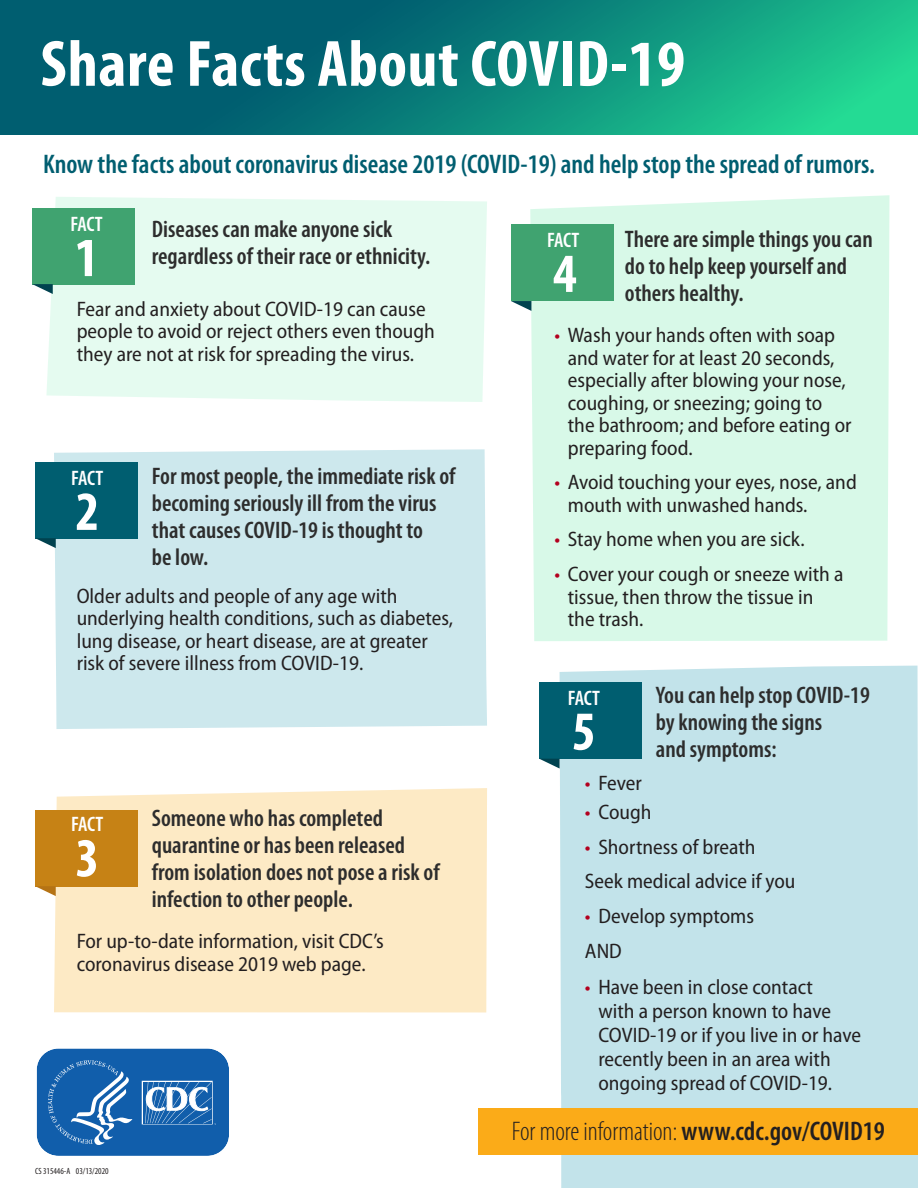
<style>
.page{position:relative;width:918px;height:1188px;background:#fff}
.page>*{position:absolute;margin:0;border:0;box-sizing:border-box;transform-origin:0 0}
.H1_BOLD_WHITE{font:700 condensed 66px "Myriad Pro";letter-spacing:.01em;color:#fff}
.H3_FACTS{font:700 condensed 55.5px "Myriad Pro";color:#fff}
.H2_headers_with_main{font:600 condensed 27px "Myriad Pro";color:#005e70}
.link{font:300 condensed 27px "Myriad Pro";color:#231f20}
.H3_FACT_content{font:600 condensed 24px/27px "Myriad Pro";color:#2d2d2d}
.List_Bullet_black{font:semi-condensed 21px/22.5px "Myriad Pro";color:#231f20}
.H3_FACTS-2{font:600 condensed 21px "Myriad Pro";letter-spacing:-.02em;color:#fff}
.t1{font:condensed 9px "Myriad Pro";color:#231f20}
.s1{color:#b3001e}
.s2{font-weight:600}
</style>
<div class="page">
<div style="left:530px;top:195px;width:360px;height:446px;background:#d8f9e8"></div>
<div style="left:54px;top:788px;width:433px;height:224px;background:#fdeac5"></div>
<div style="left:54px;top:449px;width:433px;height:280px;background:#cde8ed"></div>
<div style="left:46px;top:197px;width:441px;height:205px;background:#e5fbf0"></div>
<div style="left:560px;top:666px;width:358px;height:522px;background:#c2e3ea"></div>
<div style="left:478px;top:1108px;width:440px;height:47px;background:#fbab18"></div>
<svg style="left:36px;top:1048px;width:193px;height:108px;background:#3174b6"></svg>
<svg style="left:0;top:0;width:918px;height:135px;background:#0b857b"></svg>
<div style="left:32px;top:208px;width:103px;height:76px;background:#40a370"></div>
<svg style="left:32px;top:284px;width:21px;height:10px"></svg>
<div style="left:511px;top:225px;width:103px;height:76px;background:#40a370"></div>
<svg style="left:511px;top:301px;width:20px;height:10px"></svg>
<div style="left:35px;top:462px;width:103px;height:76px;background:#005e70"></div>
<svg style="left:35px;top:538px;width:21px;height:10px"></svg>
<div style="left:539px;top:683px;width:103px;height:76px;background:#005e70"></div>
<svg style="left:540px;top:759px;width:20px;height:10px"></svg>
<div style="left:35px;top:810px;width:103px;height:76px;background:#c68215"></div>
<svg style="left:35px;top:886px;width:21px;height:10px"></svg>
<h1 class="H1_BOLD_WHITE" style="left:40px;top:23px;width:646px">Share Facts About COVID-19</h1>
<h2 class="H2_headers_with_main" style="left:43px;top:150px;width:833px">Know the facts about coronavirus disease 2019 (COVID-19) and help stop the spread of rumors.</h2>
<h3 class="H3_FACTS-2" style="left:70px;top:213px;width:34px">FACT</h3>
<h3 class="H3_FACTS" style="left:75px;top:223px;width:25px">1</h3>
<p class="H3_FACT_content" style="left:152px;top:216px;width:280px">Diseases can make anyone sick regardless of their race or ethnicity.</p>
<p class="H3_FACT_content" style="left:625px;top:226px;width:249px">There are simple things you can do to help keep yourself and others healthy.</p>
<h3 class="H3_FACTS-2" style="left:547px;top:228px;width:34px">FACT</h3>
<h3 class="H3_FACTS" style="left:553px;top:239px;width:25px">4</h3>
<p class="List_Bullet_black" style="left:77px;top:298px;width:360px">Fear and anxiety about COVID-19 can cause people to avoid or reject others even though they are not at risk for spreading the virus.</p>
<p class="List_Bullet_black" style="left:568px;top:324px;width:285px;text-indent:-14px"><span class="s1">•</span> Wash your hands often with soap and water for at least 20 seconds, especially after blowing your nose, coughing, or sneezing; going to the bathroom; and before eating or preparing food.</p>
<p class="List_Bullet_black" style="left:568px;top:471px;width:290px;text-indent:-14px"><span class="s1">•</span> Avoid touching your eyes, nose, and mouth with unwashed hands.</p>
<p class="List_Bullet_black" style="left:554px;top:529px;width:252px"><span class="s1">•</span> Stay home when you are sick.</p>
<p class="List_Bullet_black" style="left:568px;top:563px;width:277px;text-indent:-14px"><span class="s1">•</span> Cover your cough or sneeze with a tissue, then throw the tissue in the trash.</p>
<p class="H3_FACT_content" style="left:152px;top:463px;width:305px">For most people, the immediate risk of becoming seriously ill from the virus that causes COVID-19 is thought to<br>be low.</p>
<h3 class="H3_FACTS-2" style="left:71px;top:466px;width:34px">FACT</h3>
<h3 class="H3_FACTS" style="left:76px;top:477px;width:25px">2</h3>
<p class="List_Bullet_black" style="left:77px;top:585px;width:378px">Older adults and people of any age with underlying health conditions, such as diabetes, lung disease, or heart disease, are at greater risk of severe illness from COVID-19.</p>
<h3 class="H3_FACTS-2" style="left:71px;top:813px;width:34px">FACT</h3>
<h3 class="H3_FACTS" style="left:76px;top:823px;width:25px">3</h3>
<p class="H3_FACT_content" style="left:152px;top:805px;width:289px">Someone who has completed quarantine or has been released from isolation does not pose a risk of infection to other people.</p>
<p class="List_Bullet_black" style="left:77px;top:931px;width:309px">For up-to-date information, visit CDC’s coronavirus disease 2019 web page.</p>
<p class="t1" style="left:35px;top:1166px;width:75px">CS 315446-A 03/13/2020</p>
<h3 class="H3_FACTS-2" style="left:568px;top:686px;width:34px">FACT</h3>
<h3 class="H3_FACTS" style="left:572px;top:697px;width:25px">5</h3>
<p class="H3_FACT_content" style="left:656px;top:682px;width:216px">You can help stop COVID-19 by knowing the signs<br>and symptoms:</p>
<p class="List_Bullet_black" style="left:585px;top:772px;width:58px"><span class="s1">•</span> Fever</p>
<p class="List_Bullet_black" style="left:585px;top:801px;width:68px"><span class="s1">•</span> Cough</p>
<p class="List_Bullet_black" style="left:585px;top:836px;width:172px"><span class="s1">•</span> Shortness of breath</p>
<p class="List_Bullet_black" style="left:585px;top:870px;width:212px">Seek medical advice if you</p>
<p class="List_Bullet_black" style="left:585px;top:905px;width:171px"><span class="s1">•</span> Develop symptoms</p>
<p class="List_Bullet_black" style="left:585px;top:940px;width:38px">AND</p>
<p class="List_Bullet_black" style="left:598px;top:975px;width:264px;line-height:24px;text-indent:-14px"><span class="s1">•</span> Have been in close contact<br>with a person known to have<br>COVID-19 or if you live in or have recently been in an area with ongoing spread of COVID-19.</p>
<p class="link" style="left:512px;top:1117px;width:374px">For more information: <span class="s2">www.cdc.gov/COVID19</span></p>
</div>
